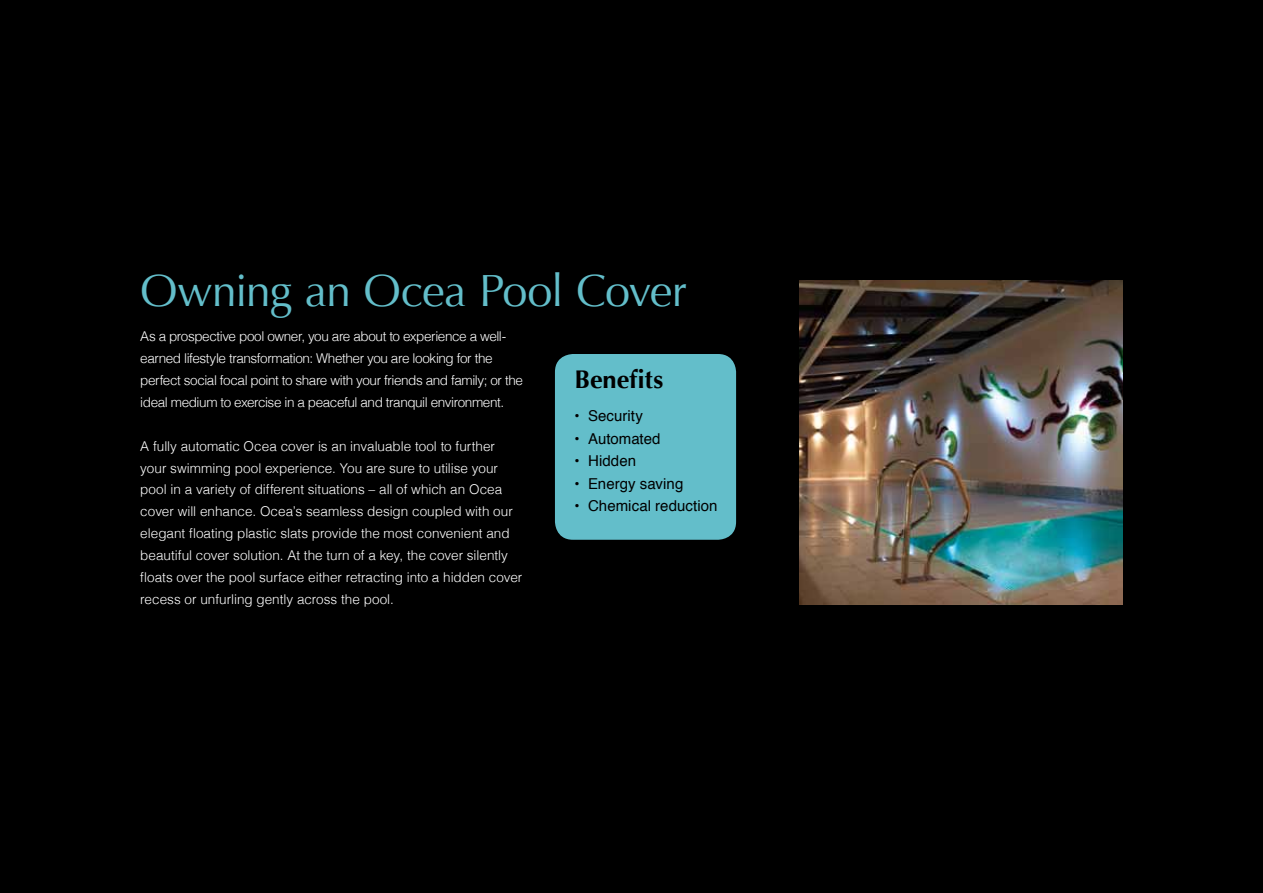
<style>
.page{position:relative;width:1263px;height:893px;background:#000}
.page>*{position:absolute;margin:0;border:0;box-sizing:border-box;transform-origin:0 0}
.t1{font:45px "Optima";letter-spacing:-.025em;color:#63beca}
.t2{font:700 25.5px "Optima";letter-spacing:-.005em;color:#000}
.t3{font:15px "Helvetica";letter-spacing:.005em;color:#000}
.t4{font:300 13.5px/21.9px "Helvetica";letter-spacing:-.005em;color:#fff}
.t5{font:300 13.5px/21.9px "Helvetica";letter-spacing:-.03em;color:#fff}
</style>
<div class="page">
<div style="left:555px;top:354px;width:181px;height:186px;background:#63beca;border-radius:18px"></div>
<img style="left:799px;top:281px;width:324px;height:324px">
<h1 class="t1" style="left:140px;top:265px;width:548px">Owning an Ocea Pool Cover</h1>
<p class="t5" style="left:140px;top:325px;width:384px">As a prospective pool owner, you are about to experience a well&shy;earned lifestyle transformation: Whether you are looking for the perfect social focal point to share with your friends and family; or the ideal medium to exercise in a peaceful and tranquil environment.</p>
<p class="t4" style="left:140px;top:434px;width:384px">A fully automatic Ocea cover is an invaluable tool to further your swimming pool experience. You are sure to utilise your pool in a variety of different situations – all of which an Ocea cover will enhance. Ocea’s seamless design coupled with our elegant floating plastic slats provide the most convenient and beautiful cover solution. At the turn of a key, the cover silently floats over the pool surface either retracting into a hidden cover recess or unfurling gently across the pool.</p>
<h2 class="t2" style="left:574px;top:364px;width:90px">Benefits</h2>
<p class="t3" style="left:574px;top:406px;width:70px">• Security</p>
<p class="t3" style="left:574px;top:428px;width:87px">• Automated</p>
<p class="t3" style="left:574px;top:451px;width:63px">• Hidden</p>
<p class="t3" style="left:574px;top:473px;width:110px">• Energy saving</p>
<p class="t3" style="left:574px;top:496px;width:145px">• Chemical reduction</p>
</div>
